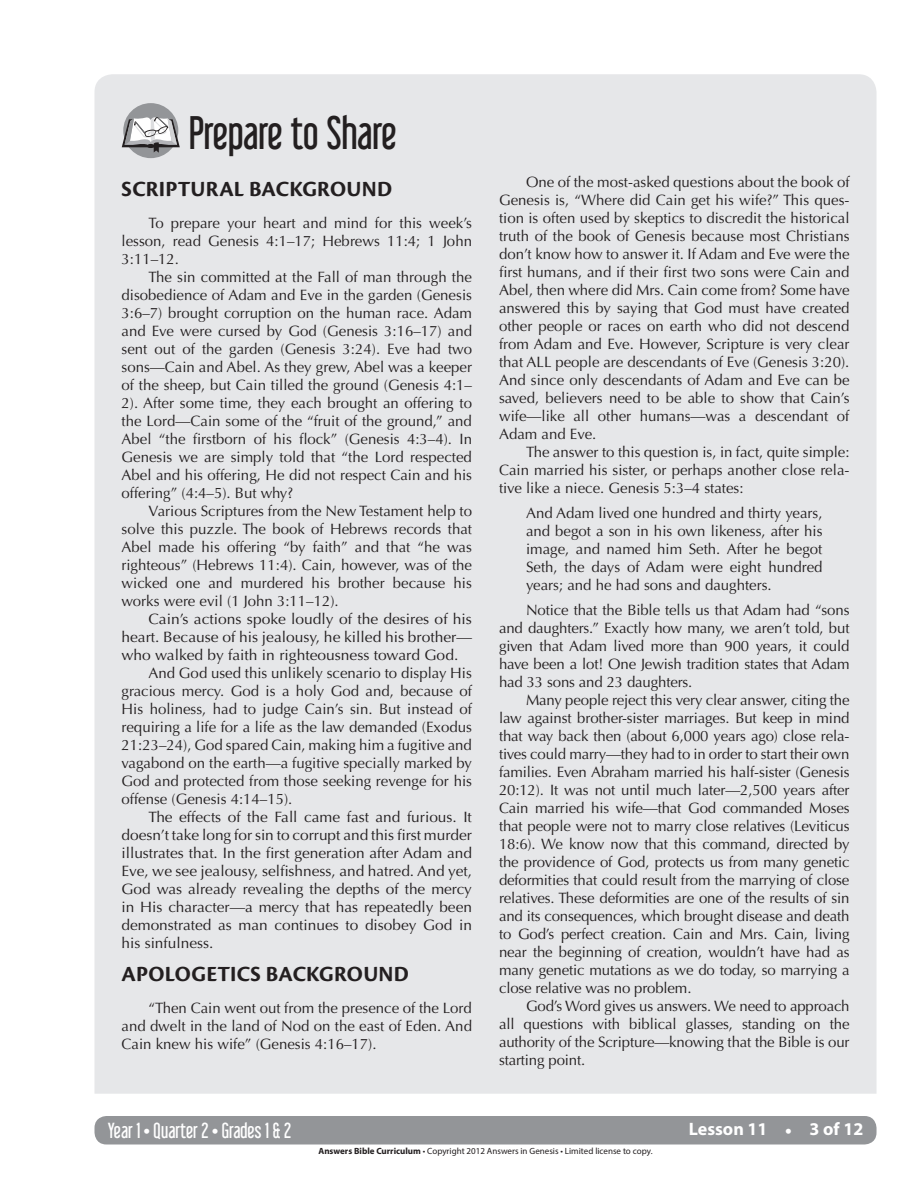
<style>
.page{position:relative;width:918px;height:1188px;background:#fff}
.page>*{position:absolute;margin:0;border:0;box-sizing:border-box;transform-origin:0 0}
.t1{font:42px "Libel Suit";color:#231f20}
.t2{font:700 22.5px "Cronos Pro";letter-spacing:.01em;color:#231f20}
.t3{font:19.5px "Libel Suit";color:#fff}
.t4{font:700 18px "Myriad Pro";color:#fff}
.t5{font:15px/18px "Optima LT Std";color:#231f20;text-align:justify}
.t6{font:15px "Optima LT Std";color:#231f20;scale:1.04 1}
.t7{font:9px "Myriad Pro";color:#231f20}
.s1{font-family:"Libel Suit";font-weight:400;font-size:19.5px}
.s2{font-weight:700}
</style>
<div class="page">
<div style="left:94px;top:1116px;width:783px;height:28px;background:#939598;border-radius:12px"></div>
<div style="left:94px;top:74px;width:783px;height:1020px;background:#e6e7e9"></div>
<div style="left:123px;top:103px;width:55px;height:55px;background:#939598;border-radius:50%"></div>
<svg style="left:122px;top:117px;width:58px;height:36px"></svg>
<h1 class="t1" style="left:189px;top:107px;width:209px">Prepare to Share</h1>
<h2 class="t2" style="left:122px;top:176px;width:272px">SCRIPTURAL BACKGROUND</h2>
<p class="t5" style="left:122px;top:214px;width:352px;text-indent:27px">To prepare your heart and mind for this week’s lesson, read Genesis 4:1–17; Hebrews 11:4; 1 John 3:11–12.</p>
<p class="t5" style="left:122px;top:268px;width:352px;text-indent:27px">The sin committed at the Fall of man through the disobedience of Adam and Eve in the garden (Genesis 3:6–7) brought corruption on the human race. Adam and Eve were cursed by God (Genesis 3:16–17) and sent out of the garden (Genesis 3:24). Eve had two sons—Cain and Abel. As they grew, Abel was a keeper of the sheep, but Cain tilled the ground (Genesis 4:1– 2). After some time, they each brought an offering to the Lord—Cain some of the “fruit of the ground,” and Abel “the firstborn of his flock” (Genesis 4:3–4). In Genesis we are simply told that “the Lord respected Abel and his offering, He did not respect Cain and his offering” (4:4–5). But why?</p>
<p class="t5" style="left:122px;top:502px;width:352px;text-indent:27px">Various Scriptures from the New Testament help to solve this puzzle. The book of Hebrews records that Abel made his offering “by faith” and that “he was righteous” (Hebrews 11:4). Cain, however, was of the wicked one and murdered his brother because his works were evil (1 John 3:11–12).</p>
<p class="t6" style="left:148px;top:610px;width:313px">Cain’s actions spoke loudly of the desires of his</p>
<p class="t6" style="left:121px;top:628px;width:339px">heart. Because of his jealousy, he killed his brother—</p>
<p class="t6" style="left:121px;top:646px;width:325px">who walked by faith in righteousness toward God.</p>
<p class="t5" style="left:148px;top:664px;width:325px">And God used this unlikely scenario to display His</p>
<p class="t5" style="left:122px;top:682px;width:352px">gracious mercy. God is a holy God and, because of</p>
<p class="t5" style="left:122px;top:700px;width:352px">His holiness, had to judge Cain’s sin. But instead of</p>
<p class="t5" style="left:122px;top:718px;width:352px">requiring a life for a life as the law demanded (Exodus</p>
<p class="t5" style="left:122px;top:736px;width:352px">21:23–24), God spared Cain, making him a fugitive and</p>
<p class="t5" style="left:122px;top:754px;width:352px">vagabond on the earth—a fugitive specially marked by</p>
<p class="t5" style="left:122px;top:772px;width:352px">God and protected from those seeking revenge for his</p>
<p class="t5" style="left:122px;top:790px;width:172px">offense (Genesis 4:14–15).</p>
<p class="t5" style="left:148px;top:808px;width:325px">The effects of the Fall came fast and furious. It</p>
<p class="t5" style="left:121px;top:826px;width:352px">doesn’t take long for sin to corrupt and this first murder</p>
<p class="t5" style="left:121px;top:844px;width:352px">illustrates that. In the first generation after Adam and</p>
<p class="t5" style="left:121px;top:862px;width:352px">Eve, we see jealousy, selfishness, and hatred. And yet,</p>
<p class="t5" style="left:121px;top:880px;width:352px">God was already revealing the depths of the mercy</p>
<p class="t5" style="left:121px;top:898px;width:352px">in His character—a mercy that has repeatedly been</p>
<p class="t5" style="left:121px;top:916px;width:352px">demonstrated as man continues to disobey God in</p>
<p class="t5" style="left:121px;top:934px;width:93px">his sinfulness.</p>
<h2 class="t2" style="left:122px;top:961px;width:289px">APOLOGETICS BACKGROUND</h2>
<p class="t5" style="left:122px;top:999px;width:352px;text-indent:27px">“Then Cain went out from the presence of the Lord and dwelt in the land of Nod on the east of Eden. And Cain knew his wife” (Genesis 4:16–17).</p>
<p class="t5" style="left:499px;top:173px;width:352px;text-indent:27px">One of the most-asked questions about the book of Genesis is, “Where did Cain get his wife?” This ques&shy;tion is often used by skeptics to discredit the historical truth of the book of Genesis because most Christians don’t know how to answer it. If Adam and Eve were the first humans, and if their first two sons were Cain and Abel, then where did Mrs. Cain come from? Some have answered this by saying that God must have created other people or races on earth who did not descend from Adam and Eve. However, Scripture is very clear that ALL people are descendants of Eve (Genesis 3:20).<br>And since only descendants of Adam and Eve can be saved, believers need to be able to show that Cain’s wife—like all other humans—was a descendant of Adam and Eve.</p>
<p class="t5" style="left:499px;top:443px;width:352px;text-indent:27px">The answer to this question is, in fact, quite simple:<br>Cain married his sister, or perhaps another close rela&shy;tive like a niece. Genesis 5:3–4 states:</p>
<p class="t5" style="left:526px;top:504px;width:298px">And Adam lived one hundred and thirty years, and begot a son in his own likeness, after his image, and named him Seth. After he begot Seth, the days of Adam were eight hundred years; and he had sons and daughters.</p>
<p class="t5" style="left:499px;top:601px;width:352px;text-indent:27px">Notice that the Bible tells us that Adam had “sons and daughters.” Exactly how many, we aren’t told, but given that Adam lived more than 900 years, it could have been a lot! One Jewish tradition states that Adam had 33 sons and 23 daughters.</p>
<p class="t5" style="left:499px;top:691px;width:352px;text-indent:27px">Many people reject this very clear answer, citing the law against brother-sister marriages. But keep in mind that way back then (about 6,000 years ago) close rela&shy;tives could marry—they had to in order to start their own families. Even Abraham married his half-sister (Genesis 20:12). It was not until much later—2,500 years after Cain married his wife—that God commanded Moses that people were not to marry close relatives (Leviticus 18:6). We know now that this command, directed by the providence of God, protects us from many genetic deformities that could result from the marrying of close relatives. These deformities are one of the results of sin and its consequences, which brought disease and death to God’s perfect creation. Cain and Mrs. Cain, living near the beginning of creation, wouldn’t have had as many genetic mutations as we do today, so marrying a close relative was no problem.</p>
<p class="t5" style="left:499px;top:997px;width:352px;text-indent:27px">God’s Word gives us answers. We need to approach all questions with biblical glasses, standing on the authority of the Scripture—knowing that the Bible is our starting point.</p>
<h3 class="t3" style="left:108px;top:1118px;width:185px">Year 1 • Quarter 2 • Grades 1 &amp; 2</h3>
<p class="t4" style="left:689px;top:1118px;width:176px">Lesson 11 <span class="s1">•</span> 3 of 12</p>
<p class="t7" style="left:318px;top:1145px;width:336px"><span class="s2">Answers Bible Curriculum</span> • Copyright 2012 Answers in Genesis • Limited license to copy.</p>
</div>
